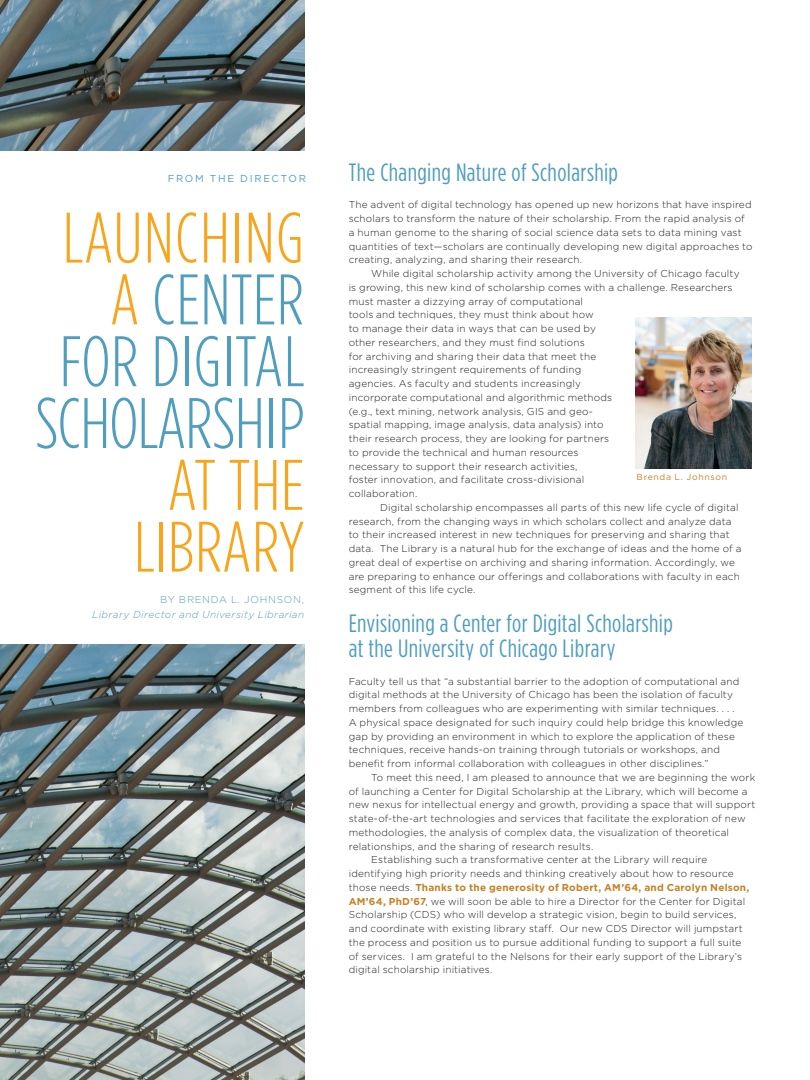
<style>
.page{position:relative;width:810px;height:1080px;background:#fff}
.page>*{position:absolute;margin:0;border:0;box-sizing:border-box;transform-origin:0 0}
.t1{font:300 71.38px "Gotham Condensed";letter-spacing:.01em;color:#f9a51b}
.t2{font:300 71.38px "Gotham Condensed";letter-spacing:.01em;color:#4f9ec0}
.t3{font:300 71.38px "Gotham Condensed";letter-spacing:-.01em;color:#4f9ec0}
.body_-_gotham{font:25px "Gotham Condensed";letter-spacing:.015em;color:#4f9ec0}
.body_-_gotham-2{font:300 10px/13.8px "Gotham";letter-spacing:.015em;color:#231f20}
.t4{font:italic 300 10px "Gotham";letter-spacing:.04em;color:#4f9ec0}
.t5{font:300 10px "Gotham";letter-spacing:.075em;color:#4f9ec0}
.t6{font:10px "Gotham";letter-spacing:.175em;color:#4f9ec0}
.t7{font:8.75px "Gotham";letter-spacing:.075em;color:#c78124}
.s1{color:#f9a51b}
.s2{font-weight:700;color:#c78124}
</style>
<div class="page">
<img style="left:0;top:644px;width:304px;height:436px">
<img style="left:0;top:0;width:304px;height:151px">
<img style="left:635px;top:317px;width:116px;height:152px">
<p class="t6" style="left:168px;top:173px;width:140px">FROM THE DIRECTOR</p>
<p class="t1" style="left:63px;top:200px;width:243px">LAUNCHING</p>
<p class="t2" style="left:110px;top:262px;width:196px"><span class="s1">A</span> CENTER</p>
<p class="t2" style="left:60px;top:324px;width:246px">FOR DIGITAL</p>
<p class="t3" style="left:35px;top:385px;width:271px">SCHOLARSHIP</p>
<p class="t1" style="left:168px;top:447px;width:138px">AT THE</p>
<p class="t1" style="left:134px;top:509px;width:172px">LIBRARY</p>
<p class="t5" style="left:160px;top:594px;width:146px">BY BRENDA L. JOHNSON,</p>
<p class="t4" style="left:92px;top:609px;width:213px">Library Director and University Librarian</p>
<p class="body_-_gotham" style="left:349px;top:159px;width:271px">The Changing Nature of Scholarship</p>
<p class="body_-_gotham-2" style="left:349px;top:198px;width:405px">The advent of digital technology has opened up new horizons that have inspired scholars to transform the nature of their scholarship. From the rapid analysis of a human genome to the sharing of social science data sets to data mining vast quantities of text—scholars are continually developing new digital approaches to creating, analyzing, and sharing their research.</p>
<p class="body_-_gotham-2" style="left:349px;top:267px;width:392px;text-indent:22px">While digital scholarship activity among the University of Chicago faculty is growing, this new kind of scholarship comes with a challenge. Researchers must master a dizzying array of computational<br>tools and techniques, they must think about how<br>to manage their data in ways that can be used by<br>other researchers, and they must find solutions<br>for archiving and sharing their data that meet the<br>increasingly stringent requirements of funding<br>agencies. As faculty and students increasingly<br>incorporate computational and algorithmic methods<br>(e.g., text mining, network analysis, GIS and geo-<br>spatial mapping, image analysis, data analysis) into<br>their research process, they are looking for partners<br>to provide the technical and human resources<br>necessary to support their research activities,<br>foster innovation, and facilitate cross-divisional<br>collaboration.</p>
<p class="body_-_gotham-2" style="left:349px;top:500px;width:394px;text-indent:32px">Digital scholarship encompasses all parts of this new life cycle of digital research, from the changing ways in which scholars collect and analyze data to their increased interest in new techniques for preserving and sharing that data. The Library is a natural hub for the exchange of ideas and the home of a great deal of expertise on archiving and sharing information. Accordingly, we are preparing to enhance our offerings and collaborations with faculty in each segment of this life cycle.</p>
<p class="body_-_gotham" style="left:349px;top:610px;width:326px">Envisioning a Center for Digital Scholarship</p>
<p class="body_-_gotham" style="left:349px;top:635px;width:268px">at the University of Chicago Library</p>
<p class="body_-_gotham-2" style="left:349px;top:674px;width:396px">Faculty tell us that “a substantial barrier to the adoption of computational and digital methods at the University of Chicago has been the isolation of faculty members from colleagues who are experimenting with similar techniques. . . .<br>A physical space designated for such inquiry could help bridge this knowledge gap by providing an environment in which to explore the application of these techniques, receive hands-on training through tutorials or workshops, and benefit from informal collaboration with colleagues in other disciplines.”</p>
<p class="body_-_gotham-2" style="left:349px;top:770px;width:408px;text-indent:22px">To meet this need, I am pleased to announce that we are beginning the work of launching a Center for Digital Scholarship at the Library, which will become a new nexus for intellectual energy and growth, providing a space that will support state-of-the-art technologies and services that facilitate the exploration of new methodologies, the analysis of complex data, the visualization of theoretical relationships, and the sharing of research results.</p>
<p class="body_-_gotham-2" style="left:349px;top:853px;width:402px;text-indent:22px">Establishing such a transformative center at the Library will require identifying high priority needs and thinking creatively about how to resource those needs. <span class="s2">Thanks to the generosity of Robert, AM’64, and Carolyn Nelson, AM’64, PhD’67</span>, we will soon be able to hire a Director for the Center for Digital Scholarship (CDS) who will develop a strategic vision, begin to build services, and coordinate with existing library staff. Our new CDS Director will jumpstart the process and position us to pursue additional funding to support a full suite of services. I am grateful to the Nelsons for their early support of the Library’s digital scholarship initiatives.</p>
<p class="t7" style="left:637px;top:472px;width:92px">Brenda L. Johnson</p>
</div>
